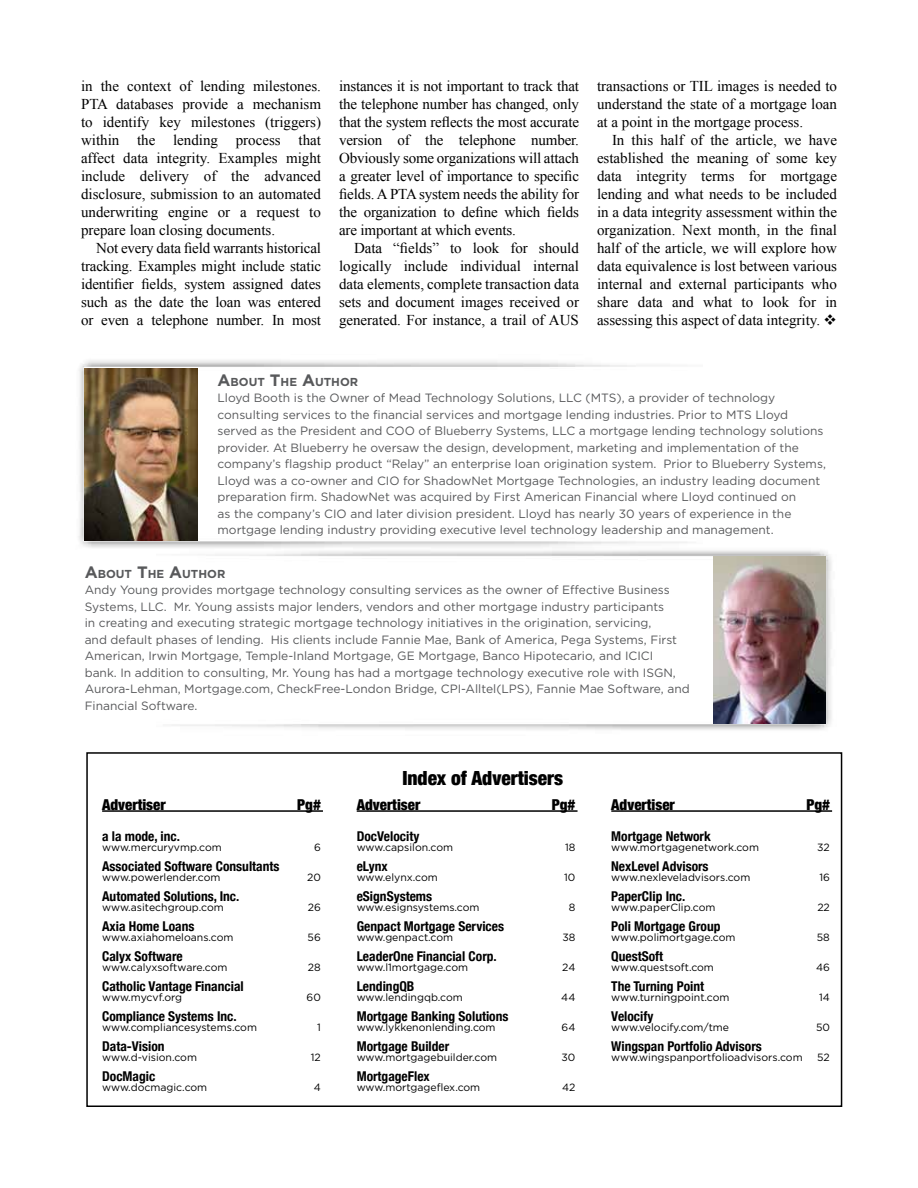
<style>
.page{position:relative;width:918px;height:1188px;background:#fff}
.page>*{position:absolute;margin:0;border:0;box-sizing:border-box;transform-origin:0 0}
.t1{font:900 condensed 19.5px "Helvetica Neue";color:#000}
.t2{font:15px/18px "Times New Roman";color:#000;text-align:justify}
.t3{font:900 condensed 15px "Helvetica Neue";color:#000}
.t4{font:700 condensed 13.5px "Helvetica Neue";color:#000}
.t5{font:12px/16.5px "Gotham";color:#58595b}
.t6{font:700 11.55px "Gotham";color:#58595b}
.t7{font:10.5px "Gotham";color:#000}
.s1{font-size:16.5px}
</style>
<div class="page">
<img style="left:78px;top:360px;width:610px;height:188px">
<img style="left:157px;top:547px;width:675px;height:183px">
<img style="left:713px;top:557px;width:113px;height:167px">
<img style="left:85px;top:368px;width:113px;height:173px">
<div style="left:86px;top:752px;width:756px;height:355px;border:2px solid #000"></div>
<hr style="left:102px;top:810px;width:221px;height:2px;background:#000">
<hr style="left:357px;top:810px;width:221px;height:2px;background:#000">
<hr style="left:611px;top:810px;width:221px;height:2px;background:#000">
<p class="t2" style="left:81px;top:77px;width:242px">in the context of lending milestones.<br>PTA databases provide a mechanism to identify key milestones (triggers) within the lending process that affect data integrity. Examples might include delivery of the advanced disclosure, submission to an automated underwriting engine or a request to prepare loan closing documents.</p>
<p class="t2" style="left:81px;top:239px;width:242px;text-indent:15px">Not every data field warrants historical tracking. Examples might include static identifier fields, system assigned dates such as the date the loan was entered or even a telephone number. In most</p>
<p class="t2" style="left:339px;top:77px;width:242px">instances it is not important to track that the telephone number has changed, only that the system reflects the most accurate version of the telephone number.<br>Obviously some organizations will attach a greater level of importance to specific fields. A PTA system needs the ability for the organization to define which fields are important at which events.</p>
<p class="t2" style="left:339px;top:239px;width:242px;text-indent:15px">Data “fields” to look for should logically include individual internal data elements, complete transaction data sets and document images received or generated. For instance, a trail of AUS</p>
<p class="t2" style="left:597px;top:77px;width:242px">transactions or TIL images is needed to understand the state of a mortgage loan at a point in the mortgage process.</p>
<p class="t2" style="left:597px;top:131px;width:242px;text-indent:15px">In this half of the article, we have established the meaning of some key data integrity terms for mortgage lending and what needs to be included in a data integrity assessment within the organization. Next month, in the final half of the article, we will explore how data equivalence is lost between various internal and external participants who share data and what to look for in assessing this aspect of data integrity. ❖</p>
<p class="t6" style="left:218px;top:374px;width:142px"><span class="s1">A</span>BOUT <span class="s1">T</span>HE <span class="s1">A</span>UTHOR</p>
<p class="t5" style="left:218px;top:390px;width:610px">Lloyd Booth is the Owner of Mead Technology Solutions, LLC (MTS), a provider of technology consulting services to the financial services and mortgage lending industries. Prior to MTS Lloyd served as the President and COO of Blueberry Systems, LLC a mortgage lending technology solutions provider. At Blueberry he oversaw the design, development, marketing and implementation of the company’s flagship product “Relay” an enterprise loan origination system. Prior to Blueberry Systems, Lloyd was a co-owner and CIO for ShadowNet Mortgage Technologies, an industry leading document preparation firm. ShadowNet was acquired by First American Financial where Lloyd continued on<br>as the company’s CIO and later division president. Lloyd has nearly 30 years of experience in the mortgage lending industry providing executive level technology leadership and management.</p>
<p class="t6" style="left:85px;top:566px;width:142px"><span class="s1">A</span>BOUT <span class="s1">T</span>HE <span class="s1">A</span>UTHOR</p>
<p class="t5" style="left:85px;top:581px;width:607px">Andy Young provides mortgage technology consulting services as the owner of Effective Business Systems, LLC. Mr. Young assists major lenders, vendors and other mortgage industry participants<br>in creating and executing strategic mortgage technology initiatives in the origination, servicing,<br>and default phases of lending. His clients include Fannie Mae, Bank of America, Pega Systems, First American, Irwin Mortgage, Temple-Inland Mortgage, GE Mortgage, Banco Hipotecario, and ICICI<br>bank. In addition to consulting, Mr. Young has had a mortgage technology executive role with ISGN, Aurora-Lehman, Mortgage.com, CheckFree-London Bridge, CPI-Alltel(LPS), Fannie Mae Software, and Financial Software.</p>
<h1 class="t1" style="left:402px;top:762px;width:162px">Index of Advertisers</h1>
<p class="t3" style="left:102px;top:793px;width:65px">Advertiser</p>
<p class="t3" style="left:297px;top:793px;width:25px">Pg#</p>
<p class="t3" style="left:357px;top:793px;width:65px">Advertiser</p>
<p class="t3" style="left:552px;top:793px;width:25px">Pg#</p>
<p class="t3" style="left:611px;top:793px;width:65px">Advertiser</p>
<p class="t3" style="left:806px;top:793px;width:25px">Pg#</p>
<p class="t4" style="left:102px;top:825px;width:79px">a la mode, inc.</p>
<p class="t7" style="left:102px;top:841px;width:121px">www.mercuryvmp.com</p>
<p class="t7" style="left:314px;top:841px;width:8px">6</p>
<p class="t4" style="left:102px;top:855px;width:179px">Associated Software Consultants</p>
<p class="t7" style="left:102px;top:871px;width:120px">www.powerlender.com</p>
<p class="t7" style="left:307px;top:871px;width:15px">20</p>
<p class="t4" style="left:102px;top:885px;width:139px">Automated Solutions, Inc.</p>
<p class="t7" style="left:102px;top:901px;width:123px">www.asitechgroup.com</p>
<p class="t7" style="left:308px;top:901px;width:15px">26</p>
<p class="t4" style="left:102px;top:915px;width:94px">Axia Home Loans</p>
<p class="t7" style="left:102px;top:931px;width:133px">www.axiahomeloans.com</p>
<p class="t7" style="left:308px;top:931px;width:15px">56</p>
<p class="t4" style="left:102px;top:945px;width:82px">Calyx Software</p>
<p class="t7" style="left:102px;top:961px;width:127px">www.calyxsoftware.com</p>
<p class="t7" style="left:308px;top:961px;width:14px">28</p>
<p class="t4" style="left:102px;top:975px;width:143px">Catholic Vantage Financial</p>
<p class="t7" style="left:102px;top:991px;width:82px">www.mycvf.org</p>
<p class="t7" style="left:307px;top:991px;width:16px">60</p>
<p class="t4" style="left:102px;top:1005px;width:136px">Compliance Systems Inc.</p>
<p class="t7" style="left:102px;top:1021px;width:156px">www.compliancesystems.com</p>
<p class="t7" style="left:317px;top:1021px;width:5px">1</p>
<p class="t4" style="left:102px;top:1035px;width:64px">Data-Vision</p>
<p class="t7" style="left:102px;top:1051px;width:96px">www.d-vision.com</p>
<p class="t7" style="left:311px;top:1051px;width:12px">12</p>
<p class="t4" style="left:102px;top:1065px;width:55px">DocMagic</p>
<p class="t7" style="left:102px;top:1081px;width:107px">www.docmagic.com</p>
<p class="t7" style="left:314px;top:1081px;width:9px">4</p>
<p class="t4" style="left:357px;top:825px;width:64px">DocVelocity</p>
<p class="t7" style="left:357px;top:841px;width:98px">www.capsilon.com</p>
<p class="t7" style="left:565px;top:841px;width:12px">18</p>
<p class="t4" style="left:357px;top:855px;width:32px">eLynx</p>
<p class="t7" style="left:357px;top:871px;width:83px">www.elynx.com</p>
<p class="t7" style="left:564px;top:871px;width:13px">10</p>
<p class="t4" style="left:357px;top:885px;width:77px">eSignSystems</p>
<p class="t7" style="left:357px;top:901px;width:124px">www.esignsystems.com</p>
<p class="t7" style="left:569px;top:901px;width:8px">8</p>
<p class="t4" style="left:357px;top:915px;width:149px">Genpact Mortgage Services</p>
<p class="t7" style="left:357px;top:931px;width:98px">www.genpact.com</p>
<p class="t7" style="left:562px;top:931px;width:15px">38</p>
<p class="t4" style="left:357px;top:945px;width:142px">LeaderOne Financial Corp.</p>
<p class="t7" style="left:357px;top:961px;width:113px">www.l1mortgage.com</p>
<p class="t7" style="left:562px;top:961px;width:15px">24</p>
<p class="t4" style="left:357px;top:975px;width:59px">LendingQB</p>
<p class="t7" style="left:357px;top:991px;width:108px">www.lendingqb.com</p>
<p class="t7" style="left:561px;top:991px;width:16px">44</p>
<p class="t4" style="left:357px;top:1005px;width:153px">Mortgage Banking Solutions</p>
<p class="t7" style="left:357px;top:1021px;width:140px">www.lykkenonlending.com</p>
<p class="t7" style="left:562px;top:1021px;width:15px">64</p>
<p class="t4" style="left:357px;top:1035px;width:94px">Mortgage Builder</p>
<p class="t7" style="left:357px;top:1051px;width:142px">www.mortgagebuilder.com</p>
<p class="t7" style="left:561px;top:1051px;width:15px">30</p>
<p class="t4" style="left:357px;top:1065px;width:75px">MortgageFlex</p>
<p class="t7" style="left:357px;top:1081px;width:125px">www.mortgageflex.com</p>
<p class="t7" style="left:562px;top:1081px;width:15px">42</p>
<p class="t4" style="left:611px;top:825px;width:101px">Mortgage Network</p>
<p class="t7" style="left:611px;top:841px;width:149px">www.mortgagenetwork.com</p>
<p class="t7" style="left:817px;top:841px;width:14px">32</p>
<p class="t4" style="left:611px;top:855px;width:99px">NexLevel Advisors</p>
<p class="t7" style="left:611px;top:871px;width:141px">www.nexleveladvisors.com</p>
<p class="t7" style="left:819px;top:871px;width:12px">16</p>
<p class="t4" style="left:611px;top:885px;width:76px">PaperClip Inc.</p>
<p class="t7" style="left:611px;top:901px;width:106px">www.paperClip.com</p>
<p class="t7" style="left:817px;top:901px;width:14px">22</p>
<p class="t4" style="left:611px;top:915px;width:111px">Poli Mortgage Group</p>
<p class="t7" style="left:611px;top:931px;width:126px">www.polimortgage.com</p>
<p class="t7" style="left:817px;top:931px;width:15px">58</p>
<p class="t4" style="left:611px;top:945px;width:53px">QuestSoft</p>
<p class="t7" style="left:611px;top:961px;width:104px">www.questsoft.com</p>
<p class="t7" style="left:816px;top:961px;width:15px">46</p>
<p class="t4" style="left:611px;top:975px;width:94px">The Turning Point</p>
<p class="t7" style="left:611px;top:991px;width:120px">www.turningpoint.com</p>
<p class="t7" style="left:819px;top:991px;width:12px">14</p>
<p class="t4" style="left:611px;top:1005px;width:44px">Velocify</p>
<p class="t7" style="left:611px;top:1021px;width:119px">www.velocify.com/tme</p>
<p class="t7" style="left:816px;top:1021px;width:15px">50</p>
<p class="t4" style="left:611px;top:1035px;width:152px">Wingspan Portfolio Advisors</p>
<p class="t7" style="left:611px;top:1051px;width:193px">www.wingspanportfolioadvisors.com</p>
<p class="t7" style="left:817px;top:1051px;width:14px">52</p>
</div>
